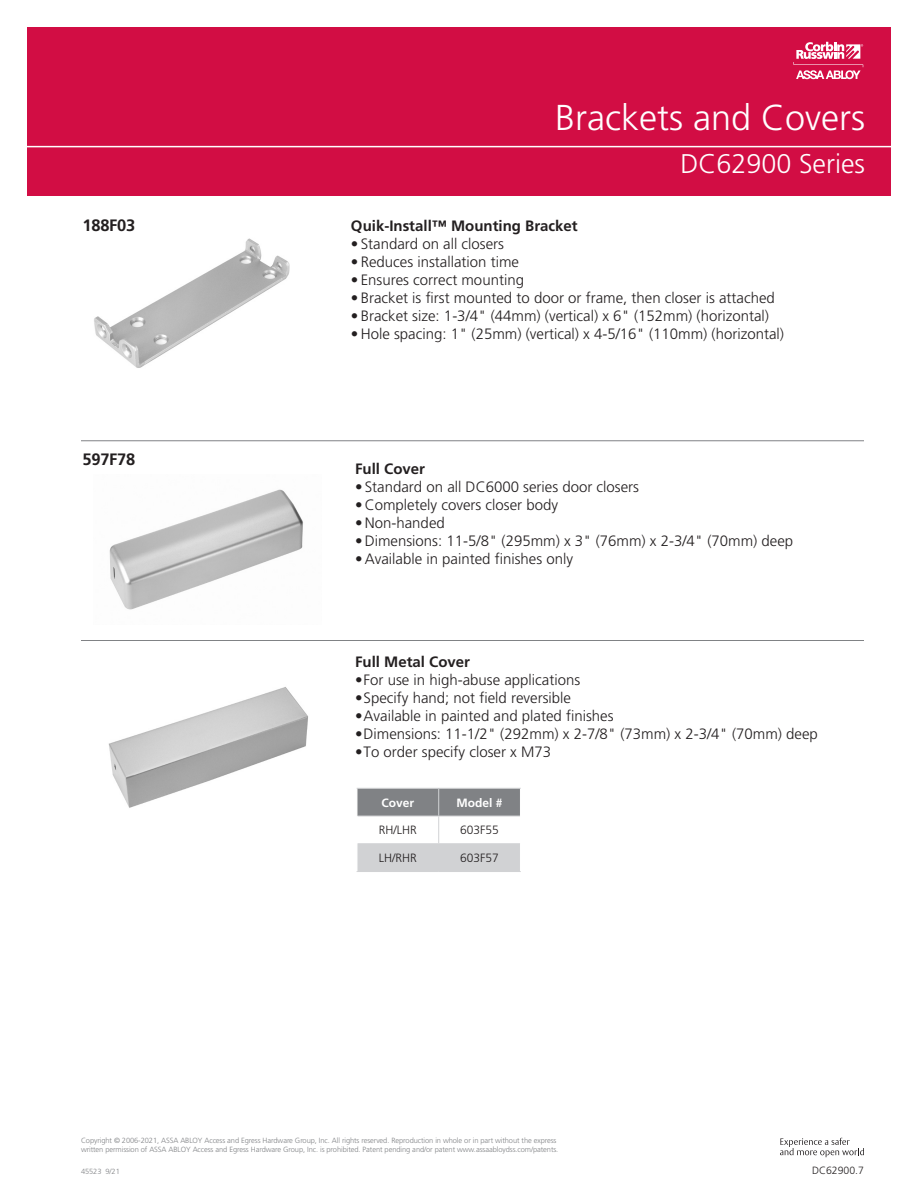
<style>
.page{position:relative;width:918px;height:1188px;background:#fff}
.page>*{position:absolute;margin:0;border:0;box-sizing:border-box;transform-origin:0 0}
.t1{font:300 36px "Frutiger LT Pro";color:#fff}
.t2{font:300 27px "Frutiger LT Pro";color:#fff}
.Head{font:700 16.5px "Frutiger LT Pro";letter-spacing:-.015em;color:#231f20}
.Body_Text{font:300 15px "Frutiger LT Pro";color:#231f20}
.Subhead{font:700 15px "Frutiger LT Pro";color:#231f20}
.t3{font:300 12px "Frutiger LT Pro";color:#231f20}
.t4{font:700 12px "Frutiger LT Pro";color:#fff}
.t5{font:300 10.5px "Frutiger LT Pro";color:#231f20}
.t6{font:300 7.5px/9px "Frutiger LT Pro";letter-spacing:-.01em;color:#808285}
</style>
<div class="page">
<svg style="left:780px;top:1138px;width:84px;height:19px"></svg>
<div style="left:27px;top:27px;width:864px;height:169px;background:#d20d44"></div>
<hr style="left:7px;top:146px;width:896px;height:1px;background:#fff">
<svg style="left:793px;top:42px;width:70px;height:37px"></svg>
<img style="left:109px;top:489px;width:194px;height:121px">
<img style="left:108px;top:687px;width:200px;height:121px">
<hr style="left:81px;top:640px;width:783px;height:1px;background:#808285">
<hr style="left:81px;top:440px;width:783px;height:1px;background:#808285">
<img style="left:94px;top:238px;width:196px;height:130px">
<svg style="left:357px;top:788px;width:164px;height:84px"></svg>
<p class="Head" style="left:82px;top:215px;width:54px">188F03</p>
<p class="Head" style="left:82px;top:450px;width:54px">597F78</p>
<p class="t1" style="left:555px;top:96px;width:312px">Brackets and Covers</p>
<p class="t2" style="left:680px;top:148px;width:186px">DC62900 Series</p>
<p class="Subhead" style="left:351px;top:217px;width:228px">Quik-Install™ Mounting Bracket</p>
<p class="Body_Text" style="left:351px;top:235px;width:155px">• Standard on all closers</p>
<p class="Body_Text" style="left:351px;top:253px;width:170px">• Reduces installation time</p>
<p class="Body_Text" style="left:351px;top:271px;width:175px">• Ensures correct mounting</p>
<p class="Body_Text" style="left:351px;top:289px;width:425px">• Bracket is first mounted to door or frame, then closer is attached</p>
<p class="Body_Text" style="left:351px;top:307px;width:420px">• Bracket size: 1-3/4" (44mm) (vertical) x 6" (152mm) (horizontal)</p>
<p class="Body_Text" style="left:351px;top:325px;width:435px">•Hole spacing: 1" (25mm) (vertical) x 4-5/16" (110mm) (horizontal)</p>
<p class="Subhead" style="left:355px;top:460px;width:72px">Full Cover</p>
<p class="Body_Text" style="left:355px;top:478px;width:285px">• Standard on all DC6000 series door closers</p>
<p class="Body_Text" style="left:355px;top:496px;width:205px">•Completely covers closer body</p>
<p class="Body_Text" style="left:355px;top:514px;width:91px">•Non-handed</p>
<p class="Body_Text" style="left:355px;top:532px;width:440px">•Dimensions: 11-5/8" (295mm) x 3" (76mm) x 2-3/4" (70mm) deep</p>
<p class="Body_Text" style="left:355px;top:550px;width:220px">•Available in painted finishes only</p>
<p class="Subhead" style="left:355px;top:653px;width:117px">Full Metal Cover</p>
<p class="Body_Text" style="left:355px;top:671px;width:227px">•For use in high-abuse applications</p>
<p class="Body_Text" style="left:355px;top:689px;width:217px">•Specify hand; not field reversible</p>
<p class="Body_Text" style="left:355px;top:707px;width:260px">•Available in painted and plated finishes</p>
<p class="Body_Text" style="left:355px;top:725px;width:464px">•Dimensions: 11-1/2" (292mm) x 2-7/8" (73mm) x 2-3/4" (70mm) deep</p>
<p class="Body_Text" style="left:355px;top:743px;width:197px">•To order specify closer x M73</p>
<p class="t4" style="left:382px;top:795px;width:34px">Cover</p>
<p class="t4" style="left:457px;top:795px;width:48px">Model #</p>
<p class="t3" style="left:379px;top:823px;width:40px">RH/LHR</p>
<p class="t3" style="left:460px;top:823px;width:40px">603F55</p>
<p class="t3" style="left:379px;top:851px;width:40px">LH/RHR</p>
<p class="t3" style="left:460px;top:851px;width:40px">603F57</p>
<p class="t6" style="left:81px;top:1136px;width:479px">Copyright © 2006-2021, ASSA ABLOY Access and Egress Hardware Group, Inc. All rights reserved. Reproduction in whole or in part without the express written permission of ASSA ABLOY Access and Egress Hardware Group, Inc. is prohibited. Patent pending and/or patent www.assaabloydss.com/patents.</p>
<p class="t6" style="left:81px;top:1167px;width:40px">45523 9/21</p>
<p class="t5" style="left:812px;top:1164px;width:53px">DC62900.7</p>
</div>
